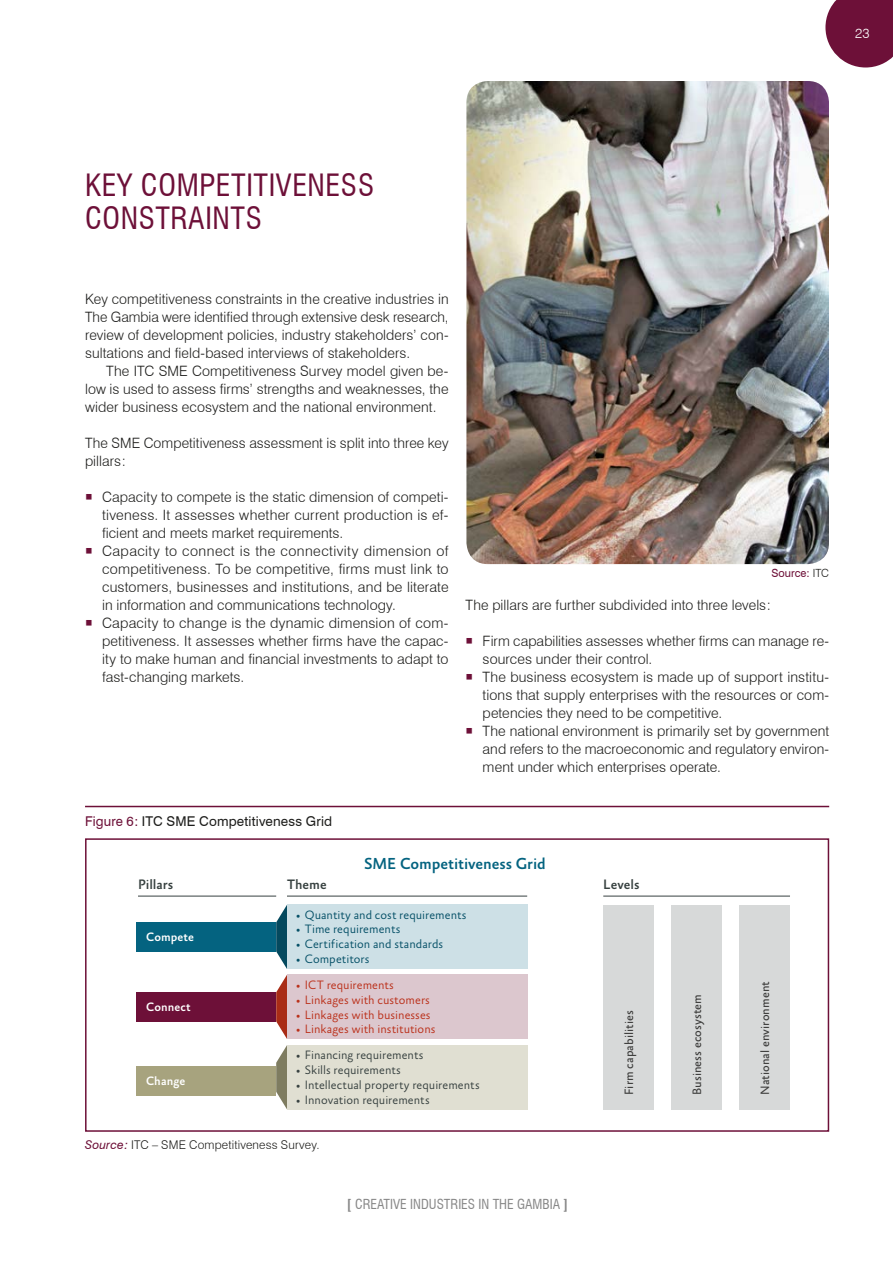
<style>
.page{position:relative;width:893px;height:1263px;background:#fff}
.page>*{position:absolute;margin:0;border:0;box-sizing:border-box;transform-origin:0 0}
.Title_1{font:condensed 30px/33px "Swiss 721 BT";letter-spacing:.02em;color:#6d1038}
.text{font:500 16.2px "Absara Sans";letter-spacing:-.005em;color:#046380}
.sangrado_2Col{font:300 14.25px/18px "Swiss 721 BT";letter-spacing:.005em;color:#1d1d1b;text-align:justify}
.Body_text_2Col{font:300 14.25px/18px "Swiss 721 BT";letter-spacing:.005em;color:#1d1d1b;text-align:justify}
.text-2{font:500 13.95px "Absara Sans";color:#374140}
.Figures__names{font:13.5px "Swiss 721 BT";letter-spacing:.015em;color:#1d1d1b}
.t1{font:condensed 13.5px "Swiss 721 BT";color:#878787}
.t2{font:300 13.5px "Swiss 721 BT";color:#fff}
.t3{font:300 12.3px "Absara Sans";letter-spacing:.005em;color:#374140}
.t4{font:300 12.3px "Absara Sans";letter-spacing:.005em;color:#bb301a}
.t5{font:300 12.3px "Absara Sans";letter-spacing:.005em;color:#055067}
.text-3{font:12.3px "Absara Sans";letter-spacing:.005em;color:#3c3c3b}
.text-4{font:500 12.3px "Absara Sans";color:#fff}
.Source___Notes{font:300 12px "Swiss 721 BT";letter-spacing:.015em;color:#1d1d1b}
.pie_foto{font:11.25px "Swiss 721 BT";color:#6d1038}
.s1{color:#6d1038}
.s2{font-weight:300;color:#1d1d1b}
.s3{font-weight:400;font-style:italic;color:#6d1038}
.s4{font-weight:700}
</style>
<div class="page">
<svg style="left:825px;top:0;width:68px;height:68px;background:#7f2e51"></svg>
<hr style="left:85px;top:806px;width:744px;height:1px;background:#6d1038">
<div style="left:136px;top:922px;width:140px;height:29px;background:#046380"></div>
<svg style="left:276px;top:905px;width:11px;height:64px"></svg>
<svg style="left:276px;top:975px;width:11px;height:64px"></svg>
<svg style="left:276px;top:1045px;width:11px;height:64px"></svg>
<div style="left:287px;top:905px;width:240px;height:64px;background:#cde0e6"></div>
<div style="left:603px;top:905px;width:51px;height:204px;background:#d7d9d9"></div>
<div style="left:671px;top:905px;width:51px;height:204px;background:#d7d9d9"></div>
<div style="left:739px;top:905px;width:51px;height:204px;background:#d7d9d9"></div>
<div style="left:287px;top:975px;width:240px;height:64px;background:#dcc7ce"></div>
<div style="left:287px;top:1045px;width:240px;height:64px;background:#e0dfd2"></div>
<div style="left:136px;top:992px;width:140px;height:29px;background:#6d1038"></div>
<div style="left:136px;top:1066px;width:140px;height:29px;background:#a7a37e"></div>
<hr style="left:138px;top:896px;width:138px;height:1px;background:#374140">
<hr style="left:287px;top:896px;width:240px;height:1px;background:#374140">
<hr style="left:603px;top:896px;width:187px;height:1px;background:#374140">
<div style="left:85px;top:838px;width:744px;height:294px;border:2px solid #6d1038"></div>
<img style="left:466px;top:81px;width:363px;height:483px">
<p class="t2" style="left:855px;top:25px;width:16px">23</p>
<p class="Title_1" style="left:85px;top:169px;width:291px">KEY COMPETITIVENESS<br>CONSTRAINTS</p>
<p class="sangrado_2Col" style="left:85px;top:290px;width:365px">Key competitiveness constraints in the creative industries in The Gambia were identified through extensive desk research, review of development policies, industry stakeholders’ con&shy;sultations and field-based interviews of stakeholders.</p>
<p class="Body_text_2Col" style="left:85px;top:362px;width:365px;text-indent:21px">The ITC SME Competitiveness Survey model given be&shy;low is used to assess firms’ strengths and weaknesses, the wider business ecosystem and the national environment.</p>
<p class="sangrado_2Col" style="left:85px;top:434px;width:365px">The SME Competitiveness assessment is split into three key pillars:</p>
<p class="sangrado_2Col" style="left:102px;top:488px;width:348px">Capacity to compete is the static dimension of competi&shy;tiveness. It assesses whether current production is ef&shy;ficient and meets market requirements.</p>
<p class="sangrado_2Col" style="left:102px;top:542px;width:348px">Capacity to connect is the connectivity dimension of competitiveness. To be competitive, firms must link to customers, businesses and institutions, and be literate in information and communications technology.</p>
<p class="sangrado_2Col" style="left:102px;top:614px;width:348px">Capacity to change is the dynamic dimension of com&shy;petitiveness. It assesses whether firms have the capac&shy;ity to make human and financial investments to adapt to fast-changing markets.</p>
<p class="Figures__names" style="left:85px;top:813px;width:249px"><span class="s1">Figure 6:</span> ITC SME Competitiveness Grid</p>
<p class="pie_foto" style="left:771px;top:566px;width:59px">Source: <span class="s2">ITC</span></p>
<p class="sangrado_2Col" style="left:466px;top:596px;width:307px">The pillars are further subdivided into three levels:</p>
<p class="sangrado_2Col" style="left:483px;top:632px;width:348px">Firm capabilities assesses whether firms can manage re&shy;sources under their control.</p>
<p class="sangrado_2Col" style="left:483px;top:668px;width:348px">The business ecosystem is made up of support institu&shy;tions that supply enterprises with the resources or com&shy;petencies they need to be competitive.</p>
<p class="sangrado_2Col" style="left:483px;top:722px;width:348px">The national environment is primarily set by government and refers to the macroeconomic and regulatory environ&shy;ment under which enterprises operate.</p>
<p class="text-2" style="left:138px;top:877px;width:37px">Pillars</p>
<p class="text-2" style="left:287px;top:877px;width:41px">Theme</p>
<p class="text" style="left:364px;top:855px;width:183px">SME Competitiveness Grid</p>
<p class="text-4" style="left:146px;top:931px;width:49px">Compete</p>
<p class="text-4" style="left:146px;top:1001px;width:46px">Connect</p>
<p class="text-4" style="left:146px;top:1074px;width:41px">Change</p>
<p class="t5" style="left:296px;top:908px;width:172px">• Quantity and cost requirements</p>
<p class="t5" style="left:296px;top:923px;width:106px">• Time requirements</p>
<p class="t5" style="left:296px;top:938px;width:149px">• Certification and standards</p>
<p class="t5" style="left:296px;top:952px;width:75px">• Competitors</p>
<p class="t4" style="left:296px;top:978px;width:99px">• ICT requirements</p>
<p class="t4" style="left:296px;top:993px;width:135px">• Linkages with customers</p>
<p class="t4" style="left:296px;top:1008px;width:136px">• Linkages with businesses</p>
<p class="t4" style="left:296px;top:1023px;width:141px">• Linkages with institutions</p>
<p class="t3" style="left:296px;top:1049px;width:129px">• Financing requirements</p>
<p class="t3" style="left:296px;top:1064px;width:106px">• Skills requirements</p>
<p class="t3" style="left:296px;top:1078px;width:185px">• Intellectual property requirements</p>
<p class="t3" style="left:296px;top:1093px;width:135px">• Innovation requirements</p>
<p class="Source___Notes" style="left:85px;top:1137px;width:236px"><span class="s3">Source:</span> ITC – SME Competitiveness Survey.</p>
<p class="t1" style="left:347px;top:1196px;width:222px"><span class="s4">[</span> CREATIVE INDUSTRIES IN THE GAMBIA <span class="s4">]</span></p>
<p class="text-2" style="left:603px;top:877px;width:38px">Levels</p>
<p class="text-3" style="left:623px;top:1095px;width:86px;rotate:-90deg">Firm capabilities</p>
<p class="text-3" style="left:691px;top:1095px;width:103px;rotate:-90deg">Business ecosystem</p>
<p class="text-3" style="left:758px;top:1095px;width:115px;rotate:-90deg">National environment</p>
</div>
